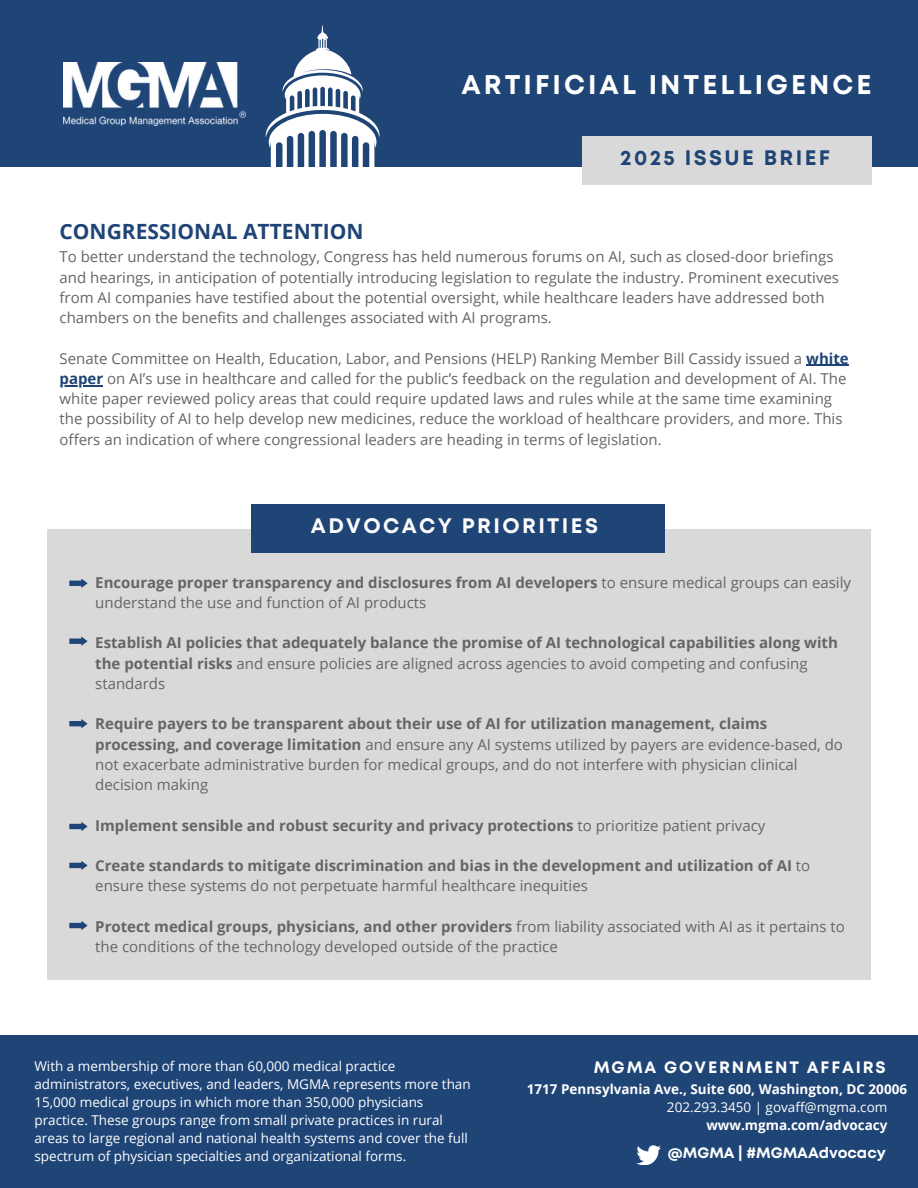
<style>
.page{position:relative;width:918px;height:1188px;background:#fff}
.page>*{position:absolute;margin:0;border:0;box-sizing:border-box;transform-origin:0 0}
.t1{font:700 27px "Mont";letter-spacing:.115em;color:#fff}
.t2{font:700 21px "Open Sans";color:#1f4476}
.t3{font:700 21px "Mont";letter-spacing:.115em;color:#fbfbfb}
.t4{font:700 21px "Mont";letter-spacing:.115em;color:#1f4476}
.t5{font:700 16.5px "Mont";letter-spacing:.115em;color:#fff}
.t6{font:15px/20.2px "Open Sans";color:#656565}
.t7{font:700 15px/20.2px "Open Sans";color:#656565}
.t8{font:700 15px "Mont";color:#fff}
.t9{font:13.5px/18px "Open Sans";color:#fff}
.t10{font:700 13.5px "Open Sans";color:#fff}
.s1{font-weight:700;color:#1f4476}
.s2{font-weight:700}
.s3{font-weight:400}
</style>
<div class="page">
<div style="left:47px;top:529px;width:824px;height:451px;background:#d9d9d9"></div>
<div style="left:251px;top:505px;width:414px;height:48px;background:#1f4476"></div>
<svg style="left:69px;top:822px;width:18px;height:9px"></svg>
<svg style="left:69px;top:861px;width:18px;height:9px"></svg>
<hr style="left:806px;top:365px;width:43px;height:1px;background:#1f4476">
<hr style="left:60px;top:385px;width:43px;height:1px;background:#1f4476">
<svg style="left:69px;top:579px;width:18px;height:9px"></svg>
<svg style="left:69px;top:636px;width:18px;height:9px"></svg>
<svg style="left:69px;top:719px;width:18px;height:9px"></svg>
<svg style="left:69px;top:921px;width:18px;height:9px"></svg>
<div style="left:0;top:0;width:918px;height:166px;background:#1f4476"></div>
<svg style="left:239px;top:24px;width:167px;height:143px"></svg>
<img style="left:63px;top:63px;width:183px;height:63px">
<div style="left:582px;top:136px;width:290px;height:48px;background:#d9d9d9"></div>
<div style="left:0;top:1036px;width:918px;height:152px;background:#1f4476"></div>
<svg style="left:636px;top:1145px;width:25px;height:20px"></svg>
<p class="t1" style="left:461px;top:74px;width:412px">ARTIFICIAL INTELLIGENCE</p>
<p class="t4" style="left:620px;top:149px;width:212px">2025 ISSUE BRIEF</p>
<h2 class="t2" style="left:60px;top:216px;width:306px">CONGRESSIONAL ATTENTION</h2>
<p class="t6" style="left:60px;top:246px;width:781px">To better understand the technology, Congress has held numerous forums on AI, such as closed-door briefings and hearings, in anticipation of potentially introducing legislation to regulate the industry. Prominent executives from AI companies have testified about the potential oversight, while healthcare leaders have addressed both chambers on the benefits and challenges associated with AI programs.</p>
<p class="t6" style="left:60px;top:348px;width:791px">Senate Committee on Health, Education, Labor, and Pensions (HELP) Ranking Member Bill Cassidy issued a <span class="s1">white</span></p>
<p class="t6" style="left:60px;top:368px;width:789px"><span class="s1">paper</span> on AI’s use in healthcare and called for the public’s feedback on the regulation and development of AI. The white paper reviewed policy areas that could require updated laws and rules while at the same time examining the possibility of AI to help develop new medicines, reduce the workload of healthcare providers, and more. This offers an indication of where congressional leaders are heading in terms of legislation.</p>
<p class="t3" style="left:311px;top:518px;width:289px">ADVOCACY PRIORITIES</p>
<h1 class="t6" style="left:95px;top:572px;width:757px"><span class="s2">Encourage proper transparency and disclosures from AI developers</span> to ensure medical groups can easily understand the use and function of AI products</h1>
<p class="t7" style="left:95px;top:632px;width:744px">Establish AI policies that adequately balance the promise of AI technological capabilities along with the potential risks <span class="s3">and ensure policies are aligned across agencies to avoid competing and confusing standards</span></p>
<h2 class="t6" style="left:95px;top:713px;width:749px"><span class="s2">Require payers to be transparent about their use of AI for utilization management, claims processing, and coverage limitation</span> and ensure any AI systems utilized by payers are evidence-based, do not exacerbate administrative burden for medical groups, and do not interfere with physician clinical decision making</h2>
<p class="t7" style="left:95px;top:815px;width:672px">Implement sensible and robust security and privacy protections <span class="s3">to prioritize patient privacy</span></p>
<p class="t7" style="left:95px;top:855px;width:716px">Create standards to mitigate discrimination and bias in the development and utilization of AI <span class="s3">to ensure these systems do not perpetuate harmful healthcare inequities</span></p>
<p class="t6" style="left:95px;top:916px;width:751px"><span class="s2">Protect medical groups, physicians, and other providers</span> from liability associated with AI as it pertains to the conditions of the technology developed outside of the practice</p>
<p class="t9" style="left:34px;top:1057px;width:438px">With a membership of more than 60,000 medical practice administrators, executives, and leaders, MGMA represents more than 15,000 medical groups in which more than 350,000 physicians practice. These groups range from small private practices in rural areas to large regional and national health systems and cover the full spectrum of physician specialties and organizational forms.</p>
<p class="t5" style="left:594px;top:1061px;width:294px">MGMA GOVERNMENT AFFAIRS</p>
<p class="t10" style="left:527px;top:1079px;width:382px">1717 Pennsylvania Ave., Suite 600, Washington, DC 20006</p>
<p class="t9" style="left:667px;top:1097px;width:222px">202.293.3450 | govaff@mgma.com</p>
<p class="t10" style="left:706px;top:1115px;width:183px">www.mgma.com/advocacy</p>
<p class="t8" style="left:668px;top:1148px;width:219px">@MGMA | #MGMAAdvocacy</p>
</div>
